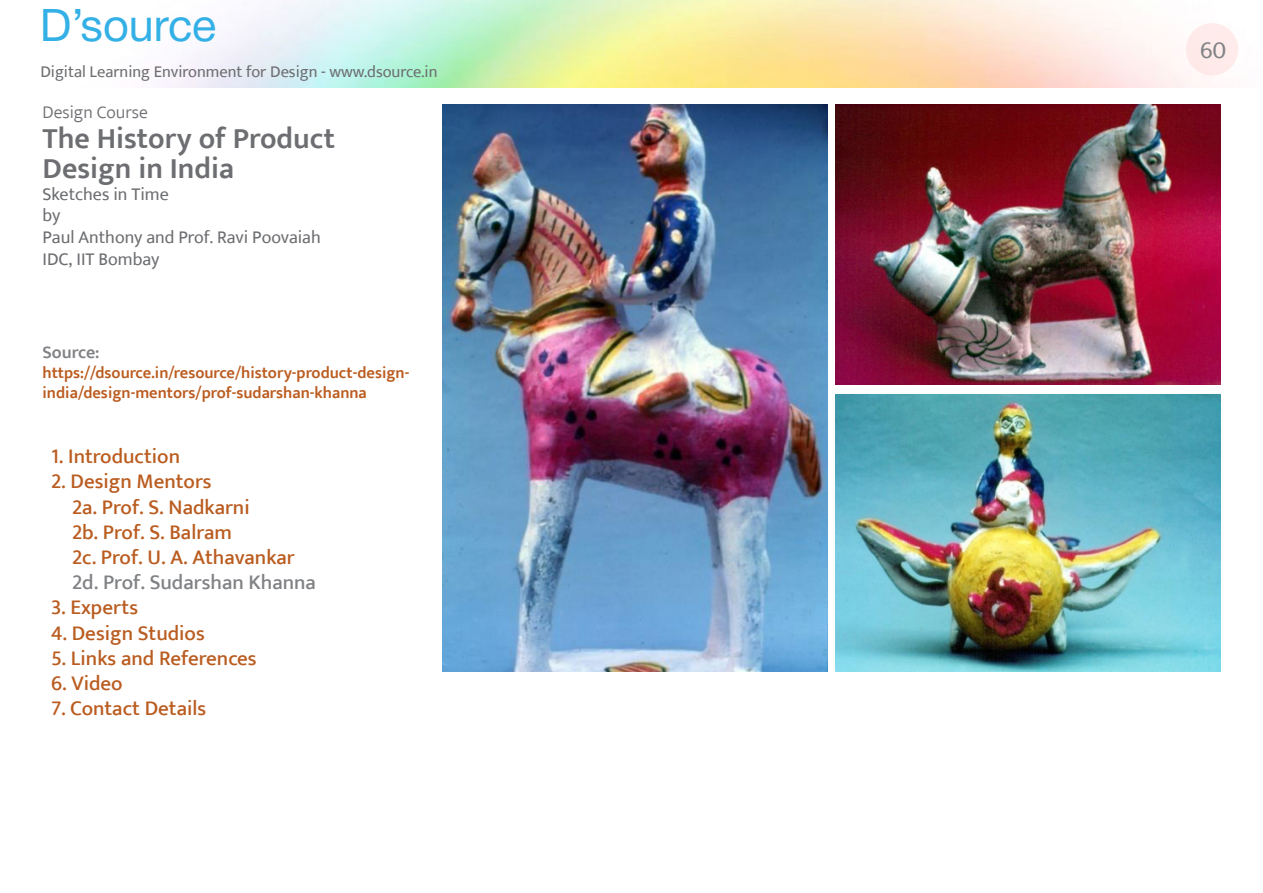
<style>
.page{position:relative;width:1263px;height:893px;background:#fff}
.page>*{position:absolute;margin:0;border:0;box-sizing:border-box;transform-origin:0 0}
.t1{font:45px "Helvetica Neue";color:#33b0e5}
.t2{font:600 30px/30px "Ek Mukta";color:#6d6e71}
.t3{font:24px "Ek Mukta";color:#808285}
.t4{font:500 21px/25.2px "Ek Mukta";color:#ba5c20}
.t5{font:500 21px "Ek Mukta";color:#808285}
.t6{font:18px/21.6px "Ek Mukta";color:#6d6e71}
.t7{font:300 18px "Ek Mukta";color:#6d6e71}
.t8{font:600 18px "Ek Mukta";color:#808285}
.t9{font:600 16.5px/19.8px "Ek Mukta";color:#bb5c20}
.t10{font:16.5px "Ek Mukta";color:#6d6e71}
</style>
<div class="page">
<div style="left:1186px;top:23px;width:52px;height:52px;background:#feeaea;border-radius:50%"></div>
<img style="left:442px;top:105px;width:385px;height:566px">
<img style="left:835px;top:105px;width:385px;height:279px">
<img style="left:835px;top:394px;width:385px;height:277px">
<h1 class="t1" style="left:40px;top:-7px;width:178px">D’source</h1>
<p class="t10" style="left:40px;top:62px;width:399px">Digital Learning Environment for Design - www.dsource.in</p>
<p class="t7" style="left:43px;top:101px;width:107px">Design Course</p>
<h2 class="t2" style="left:43px;top:123px;width:294px">The History of Product<br>Design in India</h2>
<p class="t6" style="left:43px;top:183px;width:280px">Sketches in Time<br>by<br>Paul Anthony and Prof. Ravi Poovaiah<br>IDC, IIT Bombay</p>
<p class="t8" style="left:43px;top:342px;width:59px">Source:</p>
<p class="t9" style="left:43px;top:363px;width:368px">https://dsource.in/resource/history-product-design&shy;india/design-mentors/prof-sudarshan-khanna</p>
<p class="t4" style="left:51px;top:443px;width:131px">1. Introduction</p>
<p class="t4" style="left:72px;top:469px;width:224px;text-indent:-21px">2. Design Mentors<br>2a. Prof. S. Nadkarni<br>2b. Prof. S. Balram<br>2c. Prof. U. A. Athavankar</p>
<p class="t5" style="left:72px;top:570px;width:245px">2d. Prof. Sudarshan Khanna</p>
<p class="t4" style="left:51px;top:595px;width:89px">3. Experts</p>
<p class="t4" style="left:51px;top:620px;width:155px">4. Design Studios</p>
<p class="t4" style="left:51px;top:645px;width:207px">5. Links and References</p>
<p class="t4" style="left:51px;top:670px;width:73px">6. Video</p>
<p class="t4" style="left:51px;top:695px;width:157px">7. Contact Details</p>
<p class="t3" style="left:1200px;top:35px;width:28px">60</p>
</div>
